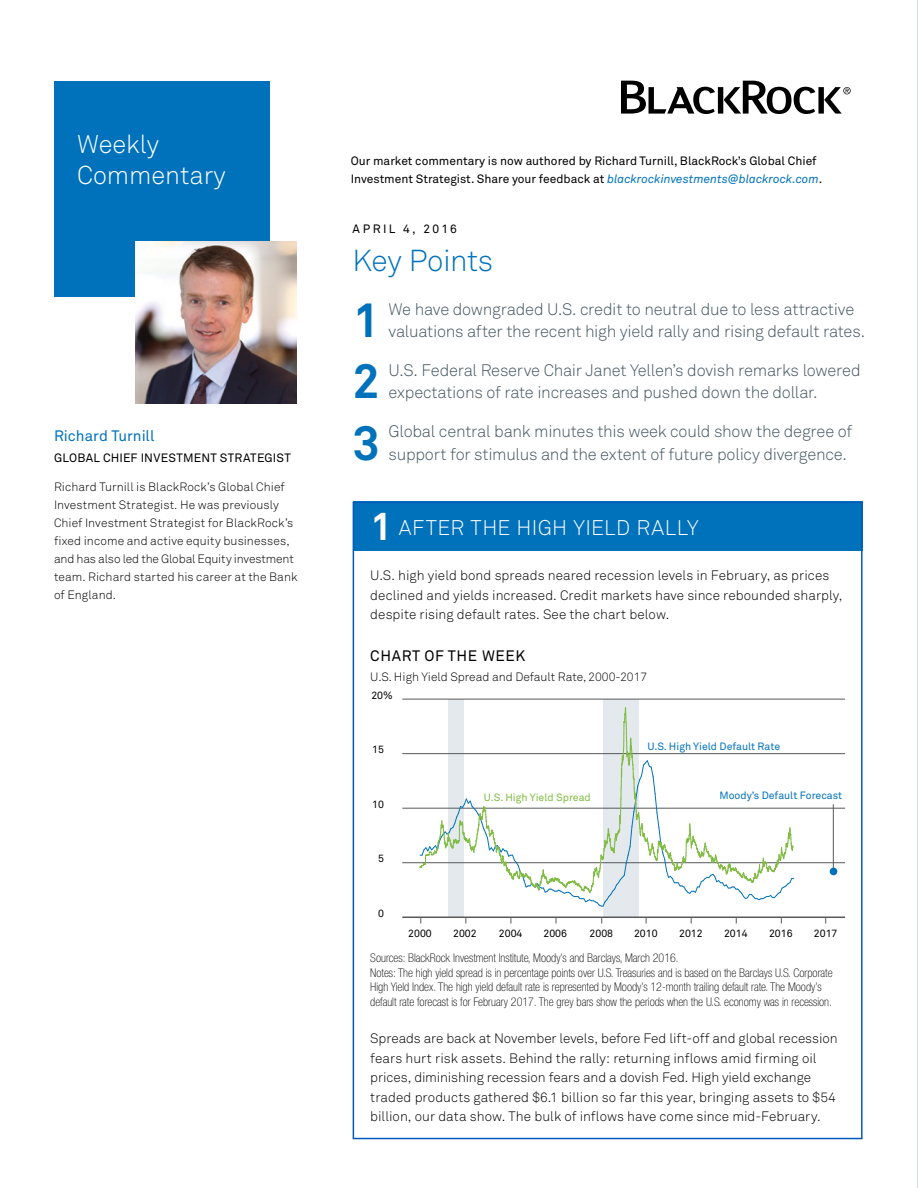
<style>
.page{position:relative;width:918px;height:1188px;background:#fff}
.page>*{position:absolute;margin:0;border:0;box-sizing:border-box;transform-origin:0 0}
.t1{font:700 48.3px "Akkurat Pro";color:#0072bc}
.t2{font:30px "Akkurat Light Pro";letter-spacing:-.015em;color:#0072bc}
.t3{font:25.5px/30.6px "Akkurat Light Pro";color:#fff}
.t4{font:21px "Akkurat Light Pro";letter-spacing:.025em;color:#fff}
.t5{font:16.5px/22.5px "Akkurat Light Pro";letter-spacing:-.015em;color:#445660}
.t6{font:15px "Akkurat Pro";color:#0072bc}
.t7{font:15px "Akkurat Pro";letter-spacing:.04em;color:#000}
.t8{font:13.5px/19.5px "Akkurat Light Pro";color:#000}
.t9{font:100 condensed 12px/14.4px "Helvetica Neue LT Std";color:#000}
.t10{font:12px/18px "Akkurat Light Pro";letter-spacing:.005em;color:#000}
.t11{font:12px/18px "Akkurat Pro";color:#000}
.t12{font:12px "Akkurat Pro";letter-spacing:.205em;color:#000}
.t13{font:10.5px "Akkurat Pro";color:#000}
.t14{font:10.5px "Akkurat Pro";color:#0072bc}
.t15{font:10.5px "Akkurat Pro";color:#80bc41}
.s1{font-style:italic;color:#0072bc}
.s2{font-family:"Akkurat Pro";font-weight:700;font-size:39px}
</style>
<div class="page">
<hr style="left:917px;top:0;width:1px;height:1188px;background:#afb4b8">
<svg style="left:621px;top:81px;width:230px;height:33px"></svg>
<div style="left:54px;top:81px;width:216px;height:216px;background:#0072bc"></div>
<img style="left:135px;top:242px;width:162px;height:162px">
<div style="left:353px;top:502px;width:510px;height:49px;background:#0072bc"></div>
<div style="left:353px;top:502px;width:510px;height:637px;border:2px solid #005cb8"></div>
<div style="left:449px;top:699px;width:15px;height:218px;background:#e3e9ec"></div>
<div style="left:603px;top:699px;width:36px;height:218px;background:#e3e9ec"></div>
<hr style="left:402px;top:808px;width:443px;height:1px;background:#57595b">
<hr style="left:402px;top:862px;width:443px;height:1px;background:#57595b">
<hr style="left:402px;top:699px;width:443px;height:1px;background:#57595b">
<hr style="left:402px;top:753px;width:443px;height:1px;background:#57595b">
<hr style="left:402px;top:917px;width:443px;height:1px;background:#57595b">
<svg style="left:420px;top:708px;width:374px;height:199px"></svg>
<hr style="left:833px;top:804px;width:1px;height:66px;background:#57595b">
<div style="left:830px;top:868px;width:7px;height:7px;background:#0072bc;border-radius:50%"></div>
<h3 class="t3" style="left:77px;top:129px;width:150px">Weekly<br>Commentary</h3>
<p class="t6" style="left:54px;top:427px;width:102px">Richard Turnill</p>
<p class="t11" style="left:54px;top:450px;width:238px">GLOBAL CHIEF INVESTMENT STRATEGIST</p>
<p class="t10" style="left:54px;top:478px;width:245px">Richard Turnill is BlackRock’s Global Chief Investment Strategist. He was previously Chief Investment Strategist for BlackRock’s fixed income and active equity businesses, and has also led the Global Equity investment team. Richard started his career at the Bank of England.</p>
<p class="t11" style="left:351px;top:152px;width:473px">Our market commentary is now authored by Richard Turnill, BlackRock’s Global Chief<br>Investment Strategist. Share your feedback at <span class="s1">blackrockinvestments@blackrock.com</span>.</p>
<p class="t12" style="left:353px;top:222px;width:106px">APRIL 4, 2016</p>
<h2 class="t2" style="left:353px;top:243px;width:142px">Key Points</h2>
<h1 class="t1" style="left:353px;top:290px;width:29px">1</h1>
<p class="t5" style="left:389px;top:298px;width:478px">We have downgraded U.S. credit to neutral due to less attractive valuations after the recent high yield rally and rising default rates.</p>
<h1 class="t1" style="left:353px;top:351px;width:29px">2</h1>
<p class="t5" style="left:389px;top:359px;width:474px">U.S. Federal Reserve Chair Janet Yellen’s dovish remarks lowered expectations of rate increases and pushed down the dollar.</p>
<h1 class="t1" style="left:353px;top:413px;width:29px">3</h1>
<p class="t5" style="left:389px;top:420px;width:465px">Global central bank minutes this week could show the degree of support for stimulus and the extent of future policy divergence.</p>
<h3 class="t4" style="left:370px;top:515px;width:330px"><span class="s2">1</span> AFTER THE HIGH YIELD RALLY</h3>
<p class="t8" style="left:370px;top:566px;width:474px">U.S. high yield bond spreads neared recession levels in February, as prices declined and yields increased. Credit markets have since rebounded sharply, despite rising default rates. See the chart below.</p>
<p class="t7" style="left:370px;top:647px;width:157px">CHART OF THE WEEK</p>
<p class="t10" style="left:370px;top:668px;width:279px">U.S. High Yield Spread and Default Rate, 2000-2017</p>
<p class="t13" style="left:371px;top:689px;width:23px">20%</p>
<p class="t13" style="left:372px;top:744px;width:13px">15</p>
<p class="t13" style="left:372px;top:798px;width:13px">10</p>
<p class="t14" style="left:647px;top:740px;width:134px">U.S. High Yield Default Rate</p>
<p class="t15" style="left:484px;top:791px;width:108px">U.S. High Yield Spread</p>
<p class="t14" style="left:719px;top:790px;width:124px">Moody’s Default Forecast</p>
<p class="t13" style="left:378px;top:853px;width:7px">5</p>
<p class="t13" style="left:378px;top:907px;width:7px">0</p>
<p class="t13" style="left:408px;top:928px;width:25px">2000</p>
<p class="t13" style="left:453px;top:928px;width:25px">2002</p>
<p class="t13" style="left:499px;top:928px;width:25px">2004</p>
<p class="t13" style="left:544px;top:928px;width:25px">2006</p>
<p class="t13" style="left:590px;top:928px;width:25px">2008</p>
<p class="t13" style="left:634px;top:928px;width:25px">2010</p>
<p class="t13" style="left:679px;top:928px;width:25px">2012</p>
<p class="t13" style="left:724px;top:928px;width:25px">2014</p>
<p class="t13" style="left:769px;top:928px;width:25px">2016</p>
<p class="t13" style="left:814px;top:928px;width:25px">2017</p>
<p class="t9" style="left:370px;top:951px;width:464px">Sources: BlackRock Investment Institute, Moody’s and Barclays, March 2016.<br>Notes: The high yield spread is in percentage points over U.S. Treasuries and is based on the Barclays U.S. Corporate High Yield Index. The high yield default rate is represented by Moody’s 12-month trailing default rate. The Moody’s default rate forecast is for February 2017. The grey bars show the periods when the U.S. economy was in recession.</p>
<p class="t8" style="left:370px;top:1029px;width:469px">Spreads are back at November levels, before Fed lift-off and global recession fears hurt risk assets. Behind the rally: returning inflows amid firming oil prices, diminishing recession fears and a dovish Fed. High yield exchange traded products gathered $6.1 billion so far this year, bringing assets to $54 billion, our data show. The bulk of inflows have come since mid-February.</p>
</div>
